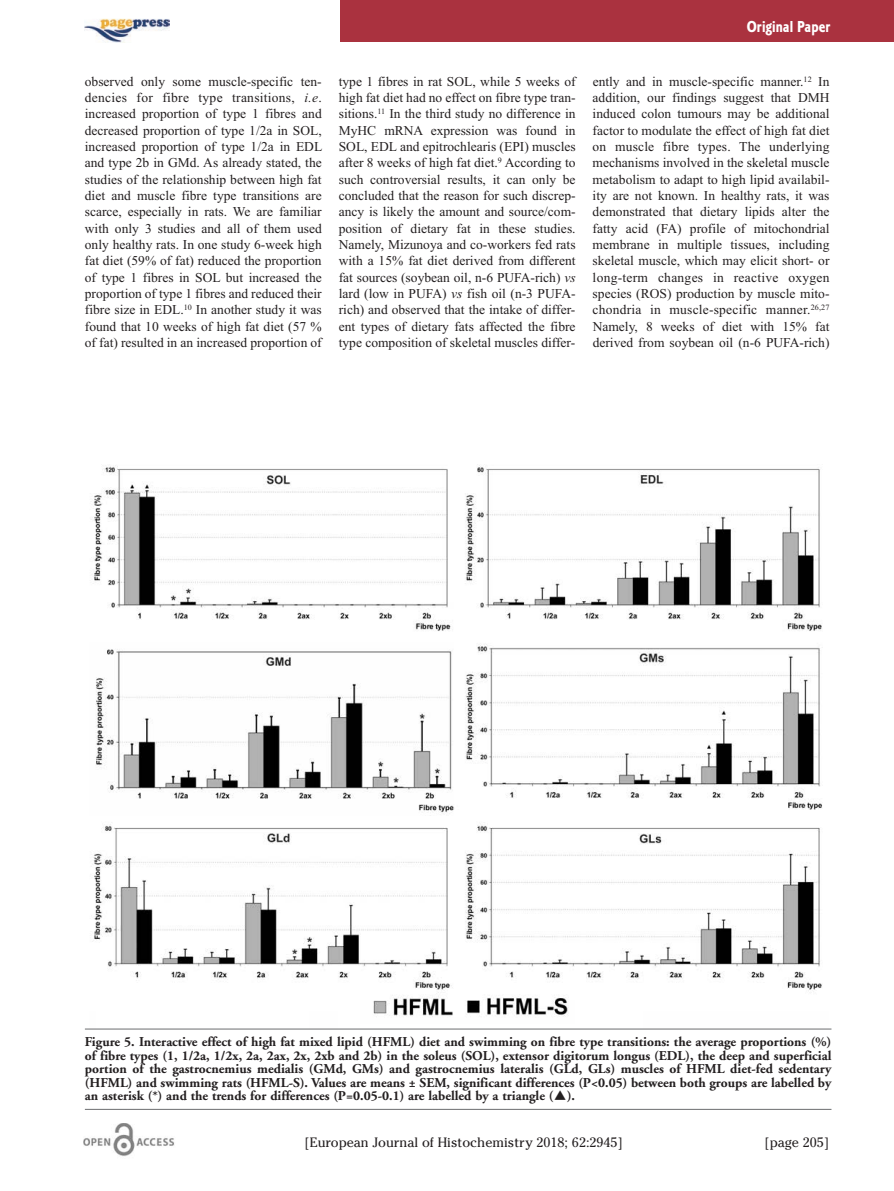
<style>
.page{position:relative;width:894px;height:1191px;background:#fff}
.page>*{position:absolute;margin:0;border:0;box-sizing:border-box;transform-origin:0 0}
.t1{font:16.5px "Corinthian Bold Condensed Plain";color:#fff}
.t2{font:13.5px/16.4px "Times New Roman";color:#231f20;text-align:justify}
.t3{font:700 13.5px/13.5px "Adobe Garamond";color:#231f20;text-align:justify}
.t4{font:13.5px "Cheltenham";color:#231f20}
.s1{font-style:italic}
.s2{font-family:"Ping Fang SC";font-weight:200}
</style>
<div class="page">
<div style="left:340px;top:0;width:553px;height:41px;background:#aa323f"></div>
<img style="left:85px;top:18px;width:84px;height:24px">
<img style="left:83px;top:1123px;width:91px;height:33px">
<img style="left:91px;top:465px;width:731px;height:552px">
<hr style="left:85px;top:1028px;width:746px;height:1px;background:#6c6d70">
<hr style="left:85px;top:1108px;width:746px;height:1px;background:#6c6d70">
<p class="t1" style="left:746px;top:21px;width:85px">Original Paper</p>
<p class="t2" style="left:85px;top:73px;width:239px">observed only some muscle-specific ten&shy;dencies for fibre type transitions, <span class="s1">i.e</span>. increased proportion of type 1 fibres and decreased proportion of type 1/2a in SOL, increased proportion of type 1/2a in EDL and type 2b in GMd. As already stated, the studies of the relationship between high fat diet and muscle fibre type transitions are scarce, especially in rats. We are familiar with only 3 studies and all of them used only healthy rats. In one study 6-week high fat diet (59% of fat) reduced the proportion of type 1 fibres in SOL but increased the proportion of type 1 fibres and reduced their fibre size in EDL.<sup>10</sup> In another study it was found that 10 weeks of high fat diet (57 % of fat) resulted in an increased proportion of</p>
<p class="t2" style="left:339px;top:73px;width:238px">type 1 fibres in rat SOL, while 5 weeks of high fat diet had no effect on fibre type tran&shy;sitions.<sup>11</sup> In the third study no difference in MyHC mRNA expression was found in SOL, EDL and epitrochlearis (EPI) muscles after 8 weeks of high fat diet.<sup>9</sup> According to such controversial results, it can only be concluded that the reason for such discrep&shy;ancy is likely the amount and source/com&shy;position of dietary fat in these studies.<br>Namely, Mizunoya and co-workers fed rats with a 15% fat diet derived from different fat sources (soybean oil, n-6 PUFA-rich) <span class="s1">vs </span>lard (low in PUFA) <span class="s1">vs</span> fish oil (n-3 PUFA&shy;rich) and observed that the intake of differ&shy;ent types of dietary fats affected the fibre type composition of skeletal muscles differ-</p>
<p class="t2" style="left:592px;top:73px;width:238px">ently and in muscle-specific manner.<sup>12</sup> In addition, our findings suggest that DMH induced colon tumours may be additional factor to modulate the effect of high fat diet on muscle fibre types. The underlying mechanisms involved in the skeletal muscle metabolism to adapt to high lipid availabil&shy;ity are not known. In healthy rats, it was demonstrated that dietary lipids alter the fatty acid (FA) profile of mitochondrial membrane in multiple tissues, including skeletal muscle, which may elicit short- or long-term changes in reactive oxygen species (ROS) production by muscle mito&shy;chondria in muscle-specific manner.<sup>26,27<br></sup>Namely, 8 weeks of diet with 15% fat derived from soybean oil (n-6 PUFA-rich)</p>
<p class="t3" style="left:85px;top:1036px;width:748px">Figure 5. Interactive effect of high fat mixed lipid (HFML) diet and swimming on fibre type transitions: the average proportions (%) of fibre types (1, 1/2a, 1/2x, 2a, 2ax, 2x, 2xb and 2b) in the soleus (SOL), extensor digitorum longus (EDL), the deep and superficial portion of the gastrocnemius medialis (GMd, GMs) and gastrocnemius lateralis (GLd, GLs) muscles of HFML diet-fed sedentary (HFML) and swimming rats (HFML-S). Values are means ± SEM, significant differences (P&lt;0.05) between both groups are labelled by an asterisk (*) and the trends for differences (P=0.05-0.1) are labelled by a triangle (<span class="s2">▲</span>).</p>
<p class="t4" style="left:304px;top:1133px;width:320px">[European Journal of Histochemistry 2018; 62:2945]</p>
<p class="t4" style="left:764px;top:1133px;width:66px">[page 205]</p>
</div>
